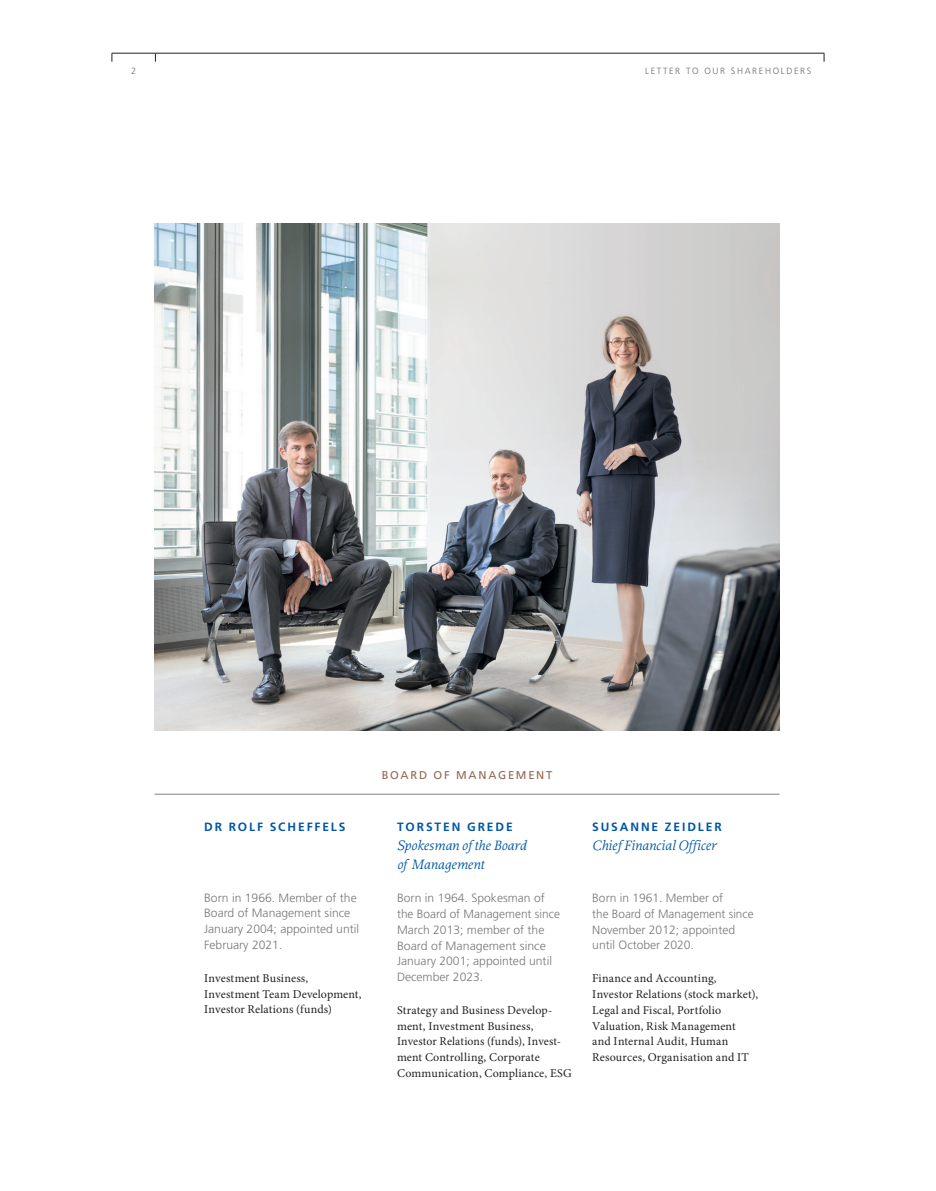
<style>
.page{position:relative;width:936px;height:1191px;background:#fff}
.page>*{position:absolute;margin:0;border:0;box-sizing:border-box;transform-origin:0 0}
.t1{font:italic 14.25px/18.8px "Proforma";color:#0157a5}
.t2{font:12px/15.8px "Minion Pro";letter-spacing:.01em;color:#231f20}
.t3{font:300 12px/15.8px "Frutiger LT Std";color:#76787b}
.t4{font:700 12px "Frutiger LT Std";letter-spacing:.155em;color:#0157a5}
.t5{font:11.25px "Frutiger LT Std";letter-spacing:.16em;color:#906750}
.t6{font:300 9px "Frutiger LT Std";letter-spacing:.18em;color:#6c6d70}
</style>
<div class="page">
<hr style="left:154px;top:794px;width:625px;height:1px;background:#808285">
<img style="left:154px;top:223px;width:625px;height:507px">
<hr style="left:112px;top:53px;width:43px;height:1px;background:#231f20">
<hr style="left:155px;top:53px;width:669px;height:1px;background:#231f20">
<p class="t6" style="left:131px;top:66px;width:7px">2</p>
<p class="t6" style="left:645px;top:66px;width:168px">LETTER TO OUR SHAREHOLDERS</p>
<p class="t4" style="left:204px;top:820px;width:143px">DR ROLF SCHEFFELS</p>
<p class="t3" style="left:204px;top:890px;width:156px">Born in 1966. Member of the<br>Board of Management since<br>January 2004; appointed until<br>February 2021.</p>
<p class="t2" style="left:204px;top:970px;width:159px">Investment Business,<br>Investment Team Development,<br>Investor Relations (funds)</p>
<p class="t5" style="left:381px;top:768px;width:172px">BOARD OF MANAGEMENT</p>
<p class="t4" style="left:397px;top:820px;width:117px">TORSTEN GREDE</p>
<p class="t1" style="left:397px;top:835px;width:131px">Spokesman of the Board of Management</p>
<p class="t3" style="left:397px;top:890px;width:164px">Born in 1964. Spokesman of the Board of Management since<br>March 2013; member of the<br>Board of Management since<br>January 2001; appointed until<br>December 2023.</p>
<p class="t2" style="left:397px;top:1002px;width:176px">Strategy and Business Develop&shy;ment, Investment Business,<br>Investor Relations (funds), Invest&shy;ment Controlling, Corporate<br>Communication, Compliance, ESG</p>
<p class="t4" style="left:592px;top:820px;width:131px">SUSANNE ZEIDLER</p>
<p class="t1" style="left:592px;top:835px;width:126px">Chief Financial Officer</p>
<p class="t3" style="left:592px;top:890px;width:163px">Born in 1961. Member of<br>the Board of Management since<br>November 2012; appointed until October 2020.</p>
<p class="t2" style="left:592px;top:970px;width:167px">Finance and Accounting,<br>Investor Relations (stock market),<br>Legal and Fiscal, Portfolio<br>Valuation, Risk Management<br>and Internal Audit, Human<br>Resources, Organisation and IT</p>
</div>
